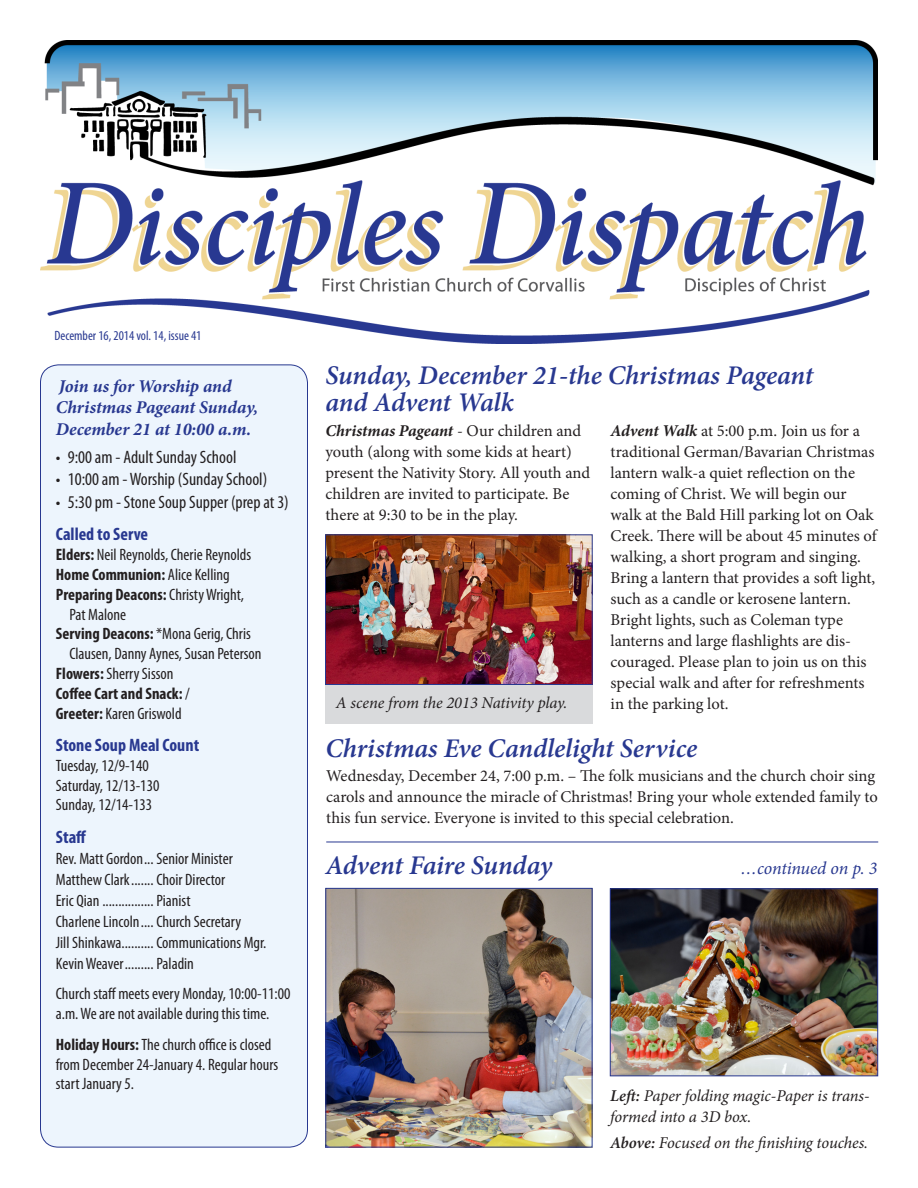
<style>
.page{position:relative;width:918px;height:1188px;background:#fff}
.page>*{position:absolute;margin:0;border:0;box-sizing:border-box;transform-origin:0 0}
.t1{font:italic 600 27px/27px "Minion Pro";letter-spacing:-.005em;color:#283890}
.t2{font:condensed 18px "Myriad Pro";color:#231f20}
.t3{font:italic 700 18px/21.6px "Minion Pro";letter-spacing:-.005em;color:#283890}
.t4{font:700 condensed 18px "Myriad Pro";color:#283890}
.t5{font:italic 18px "Minion Pro";letter-spacing:-.01em;color:#283890}
.t6{font:16.5px/21px "Minion Pro";color:#231f20}
.t7{font:condensed 16.5px/19.8px "Myriad Pro";color:#231f20}
.t8{font:italic 16.5px/21px "Minion Pro";letter-spacing:-.01em;color:#231f20}
.t9{font:700 condensed 16.5px "Myriad Pro";color:#231f20}
.t10{font:condensed 13.5px "Myriad Pro";color:#283890}
.s1{font-weight:700}
.s2{font-weight:400}
.s3{font-weight:700;font-style:italic}
.s4{font-weight:600}
</style>
<div class="page">
<img style="left:40px;top:40px;width:838px;height:303px">
<div style="left:40px;top:365px;width:268px;height:782px;background:#edf5fd;border-radius:18px"></div>
<img style="left:327px;top:536px;width:264px;height:147px">
<div style="left:325px;top:534px;width:268px;height:151px;border:1px solid #283890"></div>
<div style="left:325px;top:685px;width:268px;height:39px;background:#d9dadc"></div>
<hr style="left:326px;top:842px;width:552px;height:1px;background:#283890">
<img style="left:612px;top:890px;width:264px;height:184px">
<div style="left:610px;top:888px;width:268px;height:188px;border:1px solid #283890"></div>
<img style="left:327px;top:890px;width:264px;height:256px">
<div style="left:325px;top:888px;width:268px;height:260px;border:1px solid #283890"></div>
<p class="t10" style="left:54px;top:328px;width:149px">December 16, 2014 vol. 14, issue 41</p>
<p class="t3" style="left:56px;top:375px;width:204px">Join us for Worship and<br>Christmas Pageant Sunday,<br>December 21 at 10:00 a.m.</p>
<p class="t2" style="left:56px;top:446px;width:182px">• 9:00 am - Adult Sunday School</p>
<p class="t2" style="left:56px;top:469px;width:213px">• 10:00 am -Worship (Sunday School)</p>
<p class="t2" style="left:56px;top:491px;width:234px">• 5:30 pm - Stone Soup Supper (prep at 3)</p>
<p class="t4" style="left:56px;top:523px;width:94px">Called to Serve</p>
<p class="t7" style="left:56px;top:545px;width:197px"><span class="s1">Elders:</span> Neil Reynolds, Cherie Reynolds</p>
<p class="t9" style="left:56px;top:564px;width:175px">Home Communion: <span class="s2">Alice Kelling</span></p>
<p class="t9" style="left:56px;top:584px;width:190px">Preparing Deacons: <span class="s2">ChristyWright,</span></p>
<p class="t7" style="left:69px;top:604px;width:58px">Pat Malone</p>
<p class="t7" style="left:56px;top:624px;width:196px"><span class="s1">Serving Deacons:</span> *Mona Gerig, Chris</p>
<p class="t7" style="left:69px;top:644px;width:194px">Clausen, Danny Aynes, Susan Peterson</p>
<p class="t7" style="left:56px;top:663px;width:119px"><span class="s1">Flowers:</span> Sherry Sisson</p>
<p class="t9" style="left:56px;top:683px;width:135px">Coffee Cart and Snack: <span class="s2">/</span></p>
<p class="t7" style="left:56px;top:703px;width:127px"><span class="s1">Greeter:</span> Karen Griswold</p>
<p class="t4" style="left:56px;top:734px;width:145px">Stone Soup Meal Count</p>
<p class="t7" style="left:56px;top:755px;width:105px">Tuesday, 12/9-140<br>Saturday, 12/13-130<br>Sunday, 12/14-133</p>
<p class="t4" style="left:56px;top:825px;width:32px">Staff</p>
<p class="t7" style="left:56px;top:848px;width:178px;line-height:21px">Rev. Matt Gordon Senior Minister<br>Matthew Clark</p>
<p class="t7" style="left:156px;top:869px;width:70px">Choir Director</p>
<p class="t7" style="left:56px;top:890px;width:45px">Eric Qian</p>
<p class="t7" style="left:56px;top:890px;width:187px;line-height:21px;text-indent:101px">Pianist<br>Charlene Lincoln Church Secretary<br>Jill Shinkawa</p>
<p class="t7" style="left:156px;top:932px;width:112px">Communications Mgr.</p>
<p class="t7" style="left:56px;top:948px;width:236px;line-height:30.6px;text-align:center">Paladin<br>Church staff meets every Monday, 10:00-11:00</p>
<p class="t7" style="left:56px;top:998px;width:217px;line-height:30.6px">a.m.We are not available during this time.<br><span class="s1">Holiday Hours:</span> The church office is closed</p>
<p class="t7" style="left:56px;top:1054px;width:224px">from December 24-January 4. Regular hours start January 5.</p>
<p class="t7" style="left:56px;top:953px;width:69px">KevinWeaver</p>
<h1 class="t1" style="left:326px;top:362px;width:489px">Sunday, December 21-the Christmas Pageant and Advent Walk</h1>
<p class="t6" style="left:326px;top:421px;width:266px"><span class="s3">Christmas Pageant</span> - Our children and youth (along with some kids at heart) present the Nativity Story. All youth and children are invited to participate. Be there at 9:30 to be in the play.</p>
<p class="t6" style="left:611px;top:421px;width:268px"><span class="s3">Advent Walk</span> at 5:00 p.m. Join us for a traditional German/Bavarian Christmas lantern walk-a quiet reflection on the coming of Christ. We will begin our walk at the Bald Hill parking lot on Oak Creek. There will be about 45 minutes of walking, a short program and singing.<br>Bring a lantern that provides a soft light, such as a candle or kerosene lantern.<br>Bright lights, such as Coleman type lanterns and large flashlights are dis&shy;couraged. Please plan to join us on this special walk and after for refreshments in the parking lot.</p>
<p class="t8" style="left:336px;top:692px;width:233px">A scene from the 2013 Nativity play.</p>
<h1 class="t1" style="left:326px;top:735px;width:373px">Christmas Eve Candlelight Service</h1>
<p class="t6" style="left:326px;top:765px;width:553px">Wednesday, December 24, 7:00 p.m. – The folk musicians and the church choir sing carols and announce the miracle of Christmas! Bring your whole extended family to this fun service. Everyone is invited to this special celebration.</p>
<h1 class="t1" style="left:326px;top:852px;width:228px">Advent Faire Sunday</h1>
<p class="t5" style="left:741px;top:856px;width:138px">…continued on p. 3</p>
<p class="t8" style="left:610px;top:1085px;width:261px"><span class="s4">Left:</span> Paper folding magic-Paper is trans&shy;formed into a 3D box.</p>
<p class="t8" style="left:610px;top:1132px;width:259px"><span class="s4">Above:</span> Focused on the finishing touches.</p>
</div>
